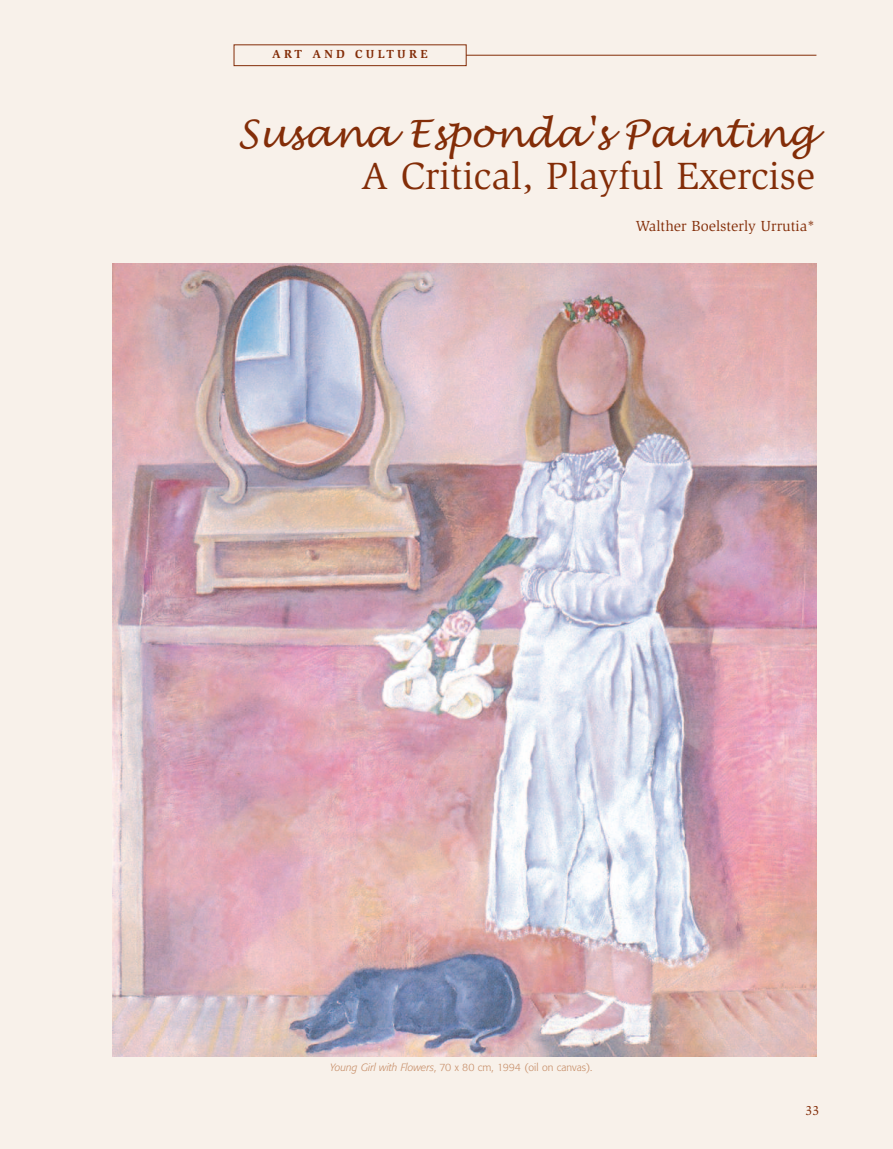
<style>
.page{position:relative;width:893px;height:1149px;background:#fff}
.page>*{position:absolute;margin:0;border:0;box-sizing:border-box;transform-origin:0 0}
.t1{font:39px "Slimbach";color:#832d08}
.t2{font:italic 37.5px "Lucida Handwriting";color:#832d08}
.t3{font:18px "Helvetica";color:#832d08}
.t4{font:15px "Slimbach";color:#832d08}
.t5{font:13.5px "Slimbach";color:#832d08}
.t6{font:700 12px "Slimbach";letter-spacing:.27em;color:#832d08}
.t7{font:300 10.5px "Formata";color:#c78f6a}
.s1{font-style:italic}
</style>
<div class="page">
<div style="left:0;top:0;width:893px;height:1148px;background:#f8f1ea"></div>
<hr style="left:244px;top:55px;width:572px;height:1px;background:#832d08">
<div style="left:234px;top:45px;width:232px;height:20px;background:#f8f1ea"></div>
<div style="left:234px;top:45px;width:232px;height:21px;border:1px solid #832d08"></div>
<img style="left:113px;top:264px;width:703px;height:791px">
<p class="t6" style="left:272px;top:50px;width:157px">ART AND CULTURE</p>
<h2 class="t2" style="left:238px;top:112px;width:579px">Susana Esponda's Painting</h2>
<h1 class="t1" style="left:361px;top:161px;width:455px">A Critical, Playful Exercise</h1>
<h3 class="t4" style="left:636px;top:220px;width:181px">Walther Boelsterly Urrutia*</h3>
<h3 class="t3" style="left:686px;top:114px;width:8px">•</h3>
<h3 class="t3" style="left:749px;top:115px;width:8px">•</h3>
<p class="t7" style="left:330px;top:1062px;width:264px"><span class="s1">Young Girl with Flowers</span>, 70 x 80 cm, 1994 (oil on canvas).</p>
<p class="t5" style="left:806px;top:1104px;width:15px">33</p>
</div>
